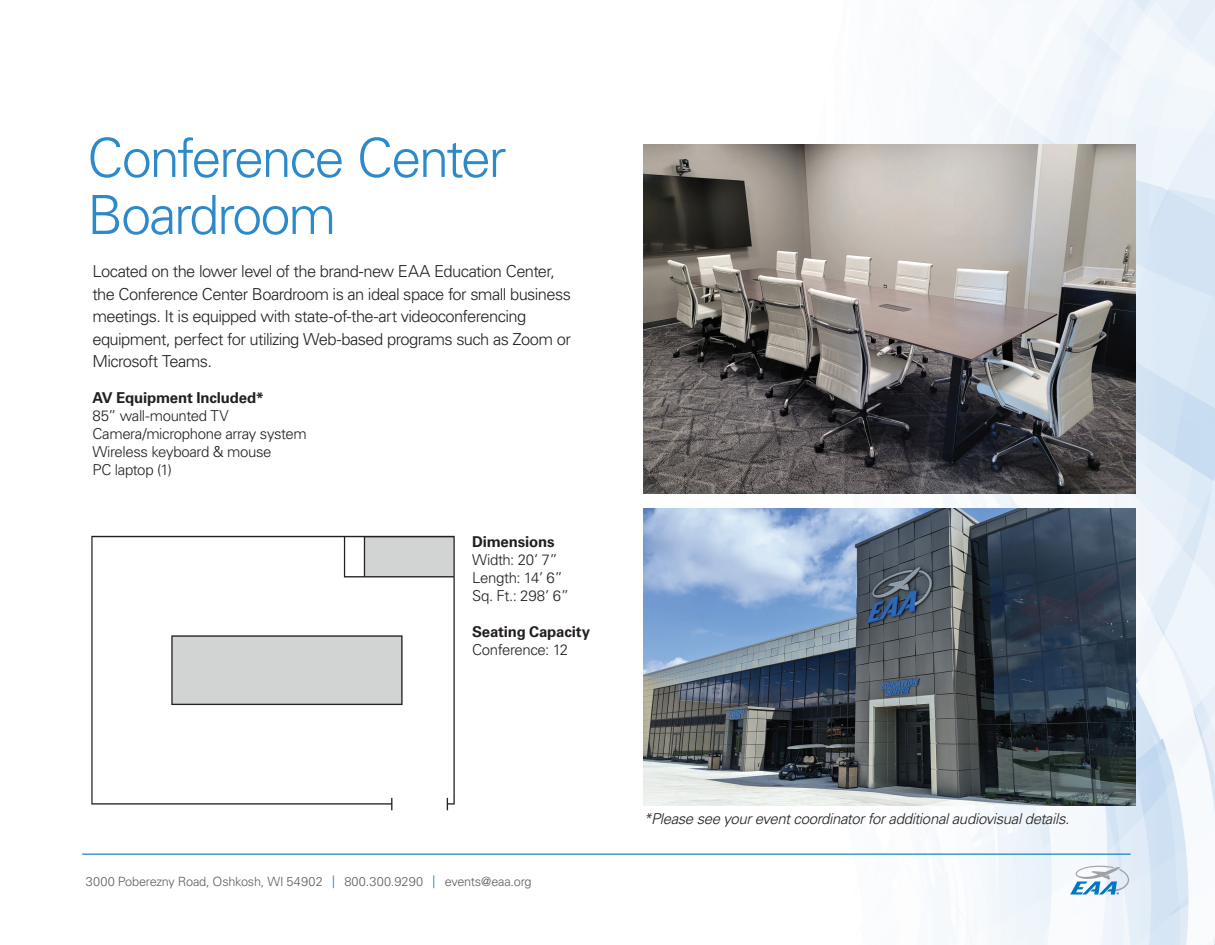
<style>
.page{position:relative;width:1215px;height:945px;background:#fff}
.page>*{position:absolute;margin:0;border:0;box-sizing:border-box;transform-origin:0 0}
.t1{font:300 54px/57px "Univers LT Std";letter-spacing:-.045em;color:#2d8aca}
.t2{font:300 16.5px/22.5px "Univers LT Std";letter-spacing:-.035em;color:#231f20}
.t3{font:300 15px/18px "Univers LT Std";letter-spacing:-.025em;color:#231f20}
.t4{font:italic 300 15px "Univers LT Std";letter-spacing:-.025em;color:#231f20}
.t5{font:700 15px "Univers LT Std";letter-spacing:-.01em;color:#231f20}
.t6{font:300 12.75px "Univers LT Std";letter-spacing:-.015em;color:#5f5f62}
.s1{color:#0077c0}
</style>
<div class="page">
<img style="left:623px;top:0;width:592px;height:945px">
<svg style="left:1070px;top:866px;width:59px;height:28px"></svg>
<hr style="left:82px;top:854px;width:1049px;height:1px;background:#0077c0">
<img style="left:91px;top:535px;width:364px;height:276px">
<img style="left:643px;top:144px;width:493px;height:350px">
<img style="left:643px;top:508px;width:493px;height:297px">
<p class="t1" style="left:87px;top:129px;width:421px">Conference Center<br>Boardroom</p>
<p class="t2" style="left:92px;top:260px;width:480px">Located on the lower level of the brand-new EAA Education Center, the Conference Center Boardroom is an ideal space for small business meetings. It is equipped with state-of-the-art videoconferencing equipment, perfect for utilizing Web-based programs such as Zoom or Microsoft Teams.</p>
<p class="t5" style="left:92px;top:389px;width:173px">AV Equipment Included*</p>
<p class="t3" style="left:92px;top:407px;width:138px">85” wall-mounted TV</p>
<p class="t3" style="left:92px;top:425px;width:216px">Camera/microphone array system</p>
<p class="t3" style="left:92px;top:443px;width:181px">Wireless keyboard &amp; mouse</p>
<p class="t3" style="left:92px;top:461px;width:81px">PC laptop (1)</p>
<p class="t5" style="left:472px;top:533px;width:84px">Dimensions</p>
<p class="t3" style="left:472px;top:551px;width:87px">Width: 20’ 7”</p>
<p class="t3" style="left:472px;top:569px;width:98px">Length: 14’ 6”<br>Sq. Ft.: 298’ 6”</p>
<p class="t5" style="left:472px;top:623px;width:120px">Seating Capacity</p>
<p class="t3" style="left:472px;top:641px;width:98px">Conference: 12</p>
<p class="t6" style="left:86px;top:874px;width:447px">3000 Poberezny Road, Oshkosh, WI 54902 <span class="s1">|</span> 800.300.9290 <span class="s1">|</span> events@eaa.org</p>
<p class="t4" style="left:643px;top:810px;width:427px">*Please see your event coordinator for additional audiovisual details.</p>
</div>
